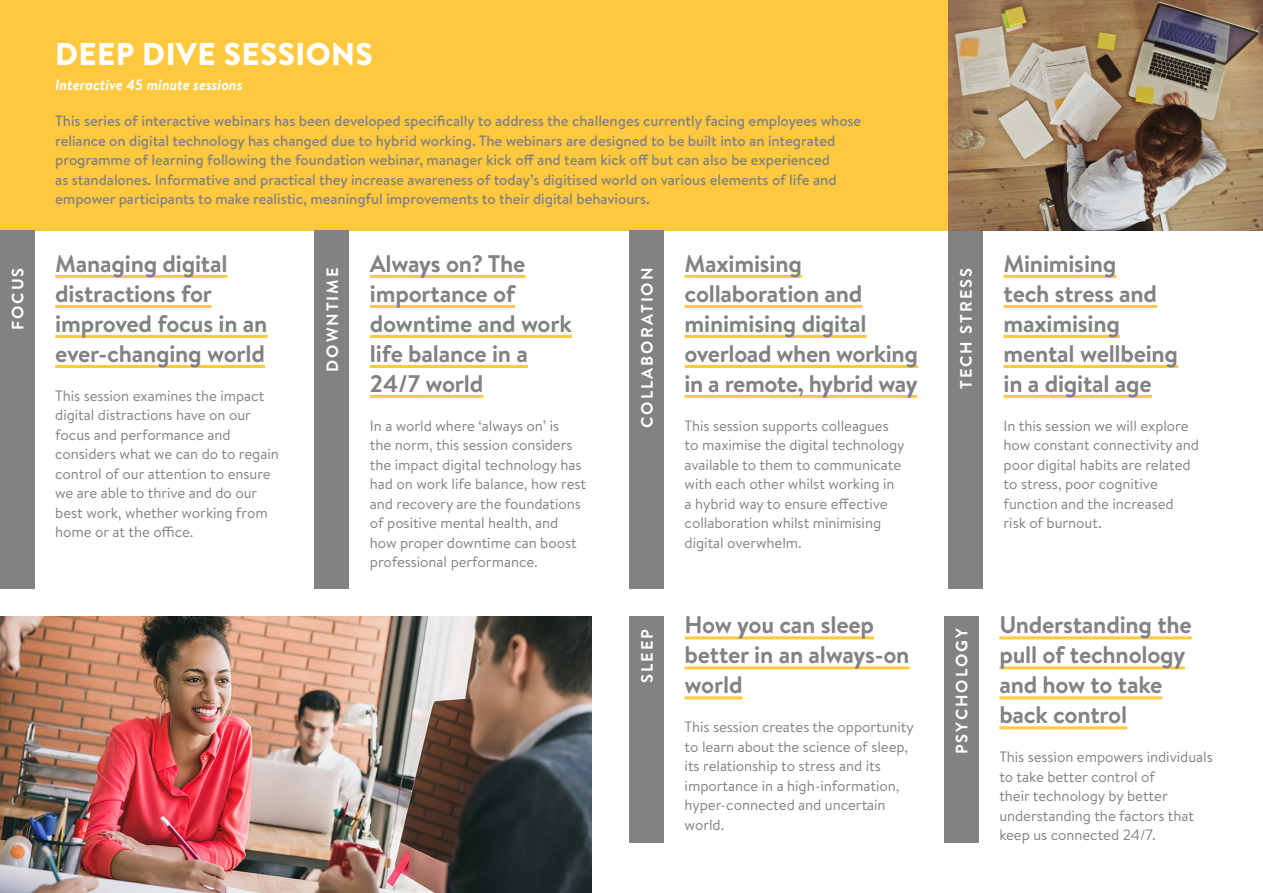
<style>
.page{position:relative;width:1263px;height:893px;background:#fff}
.page>*{position:absolute;margin:0;border:0;box-sizing:border-box;transform-origin:0 0}
.t1{font:900 31.5px "Brandon Text";letter-spacing:.01em;color:#fff}
.t2{font:700 24px/30px "Brandon Text";letter-spacing:-.01em;color:#828283}
.t3{font:700 16.5px "Brandon Text";letter-spacing:.12em;color:#fff}
.t4{font:15px/19.5px "Brandon Text";letter-spacing:-.005em;color:#828283}
.t5{font:500 15px/19.5px "Brandon Text";letter-spacing:-.005em;color:#828283}
.t6{font:italic 700 15px "Brandon Text";color:#fff}
</style>
<div class="page">
<div style="left:0;top:0;width:1199px;height:231px;background:#fec83f"></div>
<div style="left:629px;top:617px;width:34px;height:226px;background:#828283"></div>
<div style="left:0;top:231px;width:34px;height:358px;background:#828283"></div>
<div style="left:944px;top:617px;width:34px;height:226px;background:#828283"></div>
<div style="left:315px;top:231px;width:34px;height:358px;background:#828283"></div>
<div style="left:629px;top:231px;width:34px;height:358px;background:#828283"></div>
<div style="left:948px;top:231px;width:34px;height:358px;background:#828283"></div>
<hr style="left:685px;top:636px;width:189px;height:3px;background:#fec83f">
<hr style="left:685px;top:666px;width:224px;height:3px;background:#fec83f">
<hr style="left:685px;top:696px;width:58px;height:3px;background:#fec83f">
<hr style="left:55px;top:275px;width:172px;height:3px;background:#fec83f">
<hr style="left:55px;top:305px;width:157px;height:3px;background:#fec83f">
<hr style="left:55px;top:335px;width:213px;height:3px;background:#fec83f">
<hr style="left:55px;top:365px;width:210px;height:3px;background:#fec83f">
<hr style="left:999px;top:636px;width:193px;height:3px;background:#fec83f">
<hr style="left:999px;top:666px;width:186px;height:3px;background:#fec83f">
<hr style="left:999px;top:696px;width:163px;height:3px;background:#fec83f">
<hr style="left:999px;top:726px;width:128px;height:3px;background:#fec83f">
<hr style="left:370px;top:275px;width:155px;height:3px;background:#fec83f">
<hr style="left:370px;top:305px;width:145px;height:3px;background:#fec83f">
<hr style="left:370px;top:335px;width:202px;height:3px;background:#fec83f">
<hr style="left:370px;top:365px;width:158px;height:3px;background:#fec83f">
<hr style="left:370px;top:395px;width:113px;height:3px;background:#fec83f">
<hr style="left:685px;top:275px;width:117px;height:3px;background:#fec83f">
<hr style="left:685px;top:305px;width:177px;height:3px;background:#fec83f">
<hr style="left:685px;top:335px;width:182px;height:3px;background:#fec83f">
<hr style="left:685px;top:365px;width:233px;height:3px;background:#fec83f">
<hr style="left:685px;top:395px;width:232px;height:3px;background:#fec83f">
<hr style="left:1003px;top:275px;width:113px;height:3px;background:#fec83f">
<hr style="left:1003px;top:305px;width:154px;height:3px;background:#fec83f">
<hr style="left:1003px;top:335px;width:117px;height:3px;background:#fec83f">
<hr style="left:1003px;top:365px;width:175px;height:3px;background:#fec83f">
<hr style="left:1003px;top:395px;width:149px;height:3px;background:#fec83f">
<img style="left:948px;top:0;width:315px;height:231px">
<img style="left:0;top:617px;width:591px;height:276px">
<p class="t3" style="left:6px;top:330px;width:64px;rotate:-90deg">FOCUS</p>
<h1 class="t1" style="left:55px;top:31px;width:319px">DEEP DIVE SESSIONS</h1>
<p class="t6" style="left:55px;top:74px;width:189px">Interactive 45 minute sessions</p>
<p class="t5" style="left:55px;top:111px;width:808px">This series of interactive webinars has been developed specifically to address the challenges currently facing employees whose reliance on digital technology has changed due to hybrid working. The webinars are designed to be built into an integrated programme of learning following the foundation webinar, manager kick off and team kick off but can also be experienced<br>as standalones. Informative and practical they increase awareness of today’s digitised world on various elements of life and empower participants to make realistic, meaningful improvements to their digital behaviours.</p>
<h2 class="t2" style="left:55px;top:248px;width:214px">Managing digital distractions for improved focus in an ever-changing world</h2>
<p class="t4" style="left:55px;top:385px;width:225px">This session examines the impact digital distractions have on our focus and performance and considers what we can do to regain control of our attention to ensure we are able to thrive and do our best work, whether working from home or at the office.</p>
<h2 class="t2" style="left:370px;top:248px;width:203px">Always on? The importance of downtime and work life balance in a<br>24/7 world</h2>
<p class="t4" style="left:370px;top:415px;width:218px">In a world where ‘always on’ is<br>the norm, this session considers the impact digital technology has had on work life balance, how rest and recovery are the foundations of positive mental health, and how proper downtime can boost professional performance.</p>
<h2 class="t2" style="left:685px;top:248px;width:235px">Maximising collaboration and minimising digital overload when working in a remote, hybrid way</h2>
<p class="t4" style="left:685px;top:415px;width:222px">This session supports colleagues to maximise the digital technology available to them to communicate with each other whilst working in a hybrid way to ensure effective collaboration whilst minimising digital overwhelm.</p>
<p class="t3" style="left:321px;top:372px;width:106px;rotate:-90deg">DOWNTIME</p>
<p class="t3" style="left:636px;top:428px;width:162px;rotate:-90deg">COLLABORATION</p>
<p class="t3" style="left:954px;top:389px;width:123px;rotate:-90deg">TECH STRESS</p>
<p class="t3" style="left:636px;top:683px;width:55px;rotate:-90deg">SLEEP</p>
<h2 class="t2" style="left:685px;top:609px;width:226px">How you can sleep better in an always-on world</h2>
<p class="t4" style="left:685px;top:717px;width:231px">This session creates the opportunity to learn about the science of sleep, its relationship to stress and its importance in a high-information, hyper-connected and uncertain world.</p>
<p class="t3" style="left:950px;top:754px;width:127px;rotate:-90deg">PSYCHOLOGY</p>
<h2 class="t2" style="left:1003px;top:248px;width:176px">Minimising<br>tech stress and maximising mental wellbeing in a digital age</h2>
<p class="t4" style="left:1003px;top:415px;width:197px">In this session we will explore how constant connectivity and poor digital habits are related to stress, poor cognitive function and the increased risk of burnout.</p>
<h2 class="t2" style="left:999px;top:609px;width:194px">Understanding the pull of technology and how to take back control</h2>
<p class="t4" style="left:999px;top:747px;width:215px">This session empowers individuals to take better control of<br>their technology by better understanding the factors that keep us connected 24/7.</p>
</div>
